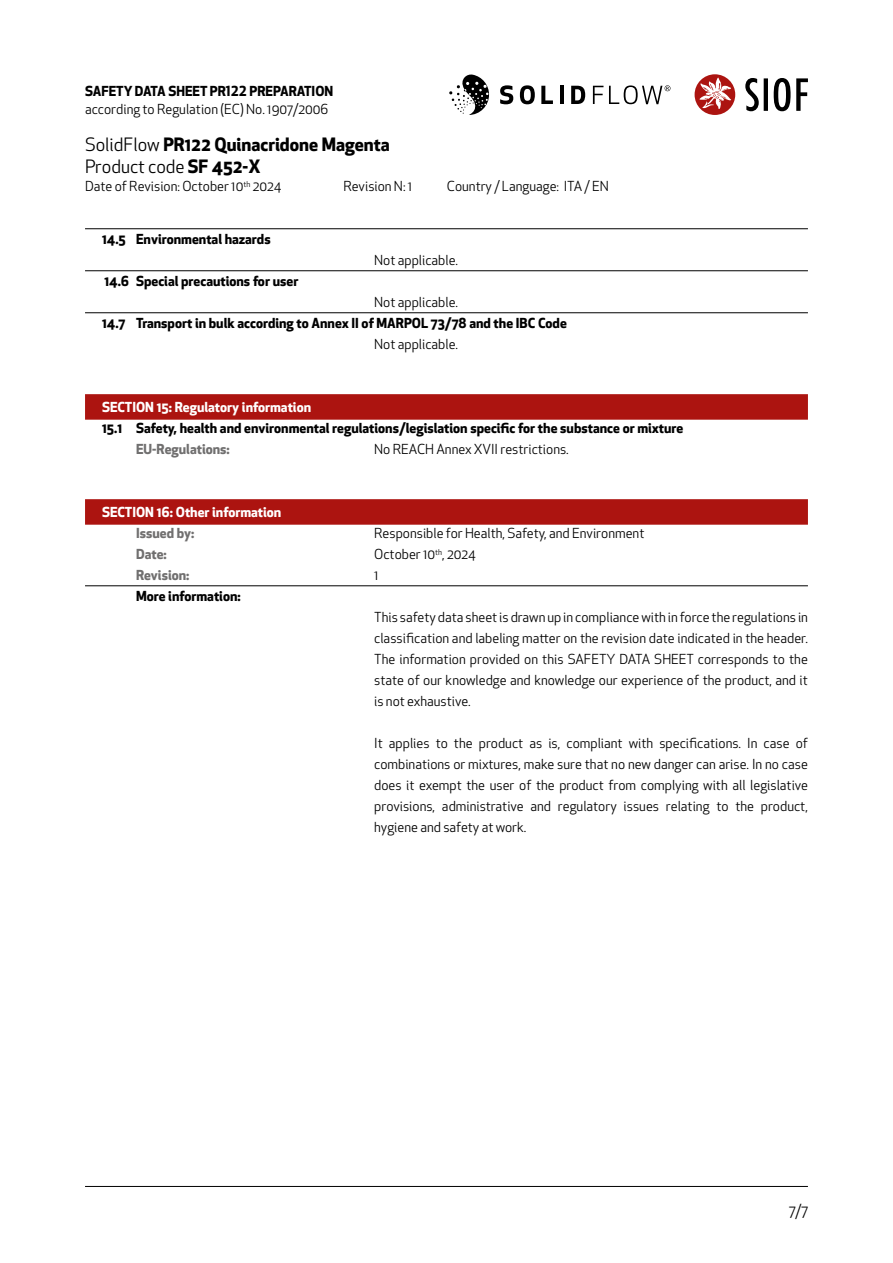
<style>
.page{position:relative;width:893px;height:1263px;background:#fff}
.page>*{position:absolute;margin:0;border:0;box-sizing:border-box;transform-origin:0 0}
.t1{font:700 18px/22.5px "Apex New";color:#000}
.t2{font:15px "Apex New";color:#000}
.t3{font:13.5px/21px "Apex New";color:#000;text-align:justify}
.t4{font:700 13.5px "Apex New";color:#000}
.t5{font:700 13.5px "Apex New";color:#fff}
.t6{font:700 13.5px "Apex New";color:#706f6f}
.s1{font-weight:400}
</style>
<div class="page">
<hr style="left:85px;top:1186px;width:723px;height:1px;background:#000">
<hr style="left:85px;top:228px;width:723px;height:1px;background:#000">
<hr style="left:85px;top:270px;width:723px;height:1px;background:#000">
<hr style="left:85px;top:312px;width:723px;height:1px;background:#000">
<div style="left:85px;top:394px;width:723px;height:26px;background:#ac1410"></div>
<div style="left:85px;top:499px;width:723px;height:26px;background:#ac1410"></div>
<hr style="left:85px;top:585px;width:723px;height:1px;background:#000">
<div style="left:695px;top:74px;width:40px;height:41px;background:#ac1410;border-radius:50%"></div>
<svg style="left:699px;top:78px;width:32px;height:31px"></svg>
<svg style="left:745px;top:78px;width:63px;height:33px"></svg>
<svg style="left:449px;top:74px;width:40px;height:41px"></svg>
<svg style="left:500px;top:85px;width:13px;height:19px"></svg>
<svg style="left:520px;top:85px;width:15px;height:19px"></svg>
<svg style="left:541px;top:86px;width:12px;height:18px"></svg>
<svg style="left:560px;top:86px;width:3px;height:18px"></svg>
<svg style="left:571px;top:86px;width:14px;height:18px"></svg>
<svg style="left:593px;top:86px;width:10px;height:18px"></svg>
<svg style="left:609px;top:85px;width:61px;height:19px"></svg>
<p class="t4" style="left:85px;top:81px;width:250px">SAFETY DATA SHEET PR122 PREPARATION</p>
<p class="t3" style="left:85px;top:98px;width:245px">according to Regulation (EC) No. 1907/2006</p>
<h1 class="t1" style="left:85px;top:132px;width:306px"><span class="s1">SolidFlow</span> PR122 Quinacridone Magenta<br><span class="s1">Product code</span> SF 452-X</h1>
<p class="t3" style="left:85px;top:176px;width:198px">Date of Revision: October 10<sup>th</sup> 2024</p>
<p class="t3" style="left:343px;top:176px;width:70px">Revision N: 1</p>
<p class="t3" style="left:447px;top:176px;width:164px">Country / Language: ITA / EN</p>
<p class="t4" style="left:102px;top:229px;width:170px">14.5 Environmental hazards</p>
<p class="t4" style="left:104px;top:271px;width:195px">14.6 Special precautions for user</p>
<p class="t3" style="left:374px;top:250px;width:85px">Not applicable.</p>
<p class="t3" style="left:374px;top:292px;width:85px">Not applicable.</p>
<p class="t4" style="left:102px;top:313px;width:466px">14.7 Transport in bulk according to Annex II of MARPOL 73/78 and the IBC Code</p>
<p class="t3" style="left:374px;top:334px;width:85px">Not applicable.</p>
<p class="t5" style="left:102px;top:397px;width:211px">SECTION 15: Regulatory information</p>
<p class="t4" style="left:102px;top:418px;width:583px">15.1 Safety, health and environmental regulations/legislation specific for the substance or mixture</p>
<p class="t6" style="left:136px;top:439px;width:95px">EU-Regulations:</p>
<p class="t3" style="left:374px;top:439px;width:196px">No REACH Annex XVII restrictions.</p>
<p class="t5" style="left:102px;top:502px;width:181px">SECTION 16: Other information</p>
<p class="t6" style="left:136px;top:523px;width:60px">Issued by:</p>
<p class="t3" style="left:374px;top:523px;width:272px">Responsible for Health, Safety, and Environment</p>
<p class="t6" style="left:136px;top:544px;width:32px">Date:</p>
<p class="t3" style="left:374px;top:544px;width:103px">October 10<sup>th</sup>, 2024</p>
<p class="t6" style="left:136px;top:565px;width:55px">Revision:</p>
<p class="t3" style="left:374px;top:565px;width:6px">1</p>
<p class="t4" style="left:136px;top:586px;width:106px">More information:</p>
<p class="t3" style="left:374px;top:607px;width:435px">This safety data sheet is drawn up in compliance with in force the regulations in classification and labeling matter on the revision date indicated in the header.<br>The information provided on this SAFETY DATA SHEET corresponds to the state of our knowledge and knowledge our experience of the product, and it is not exhaustive.</p>
<p class="t3" style="left:374px;top:733px;width:435px">It applies to the product as is, compliant with specifications. In case of combinations or mixtures, make sure that no new danger can arise. In no case does it exempt the user of the product from complying with all legislative provisions, administrative and regulatory issues relating to the product, hygiene and safety at work.</p>
<p class="t2" style="left:789px;top:1201px;width:20px">7/7</p>
</div>
